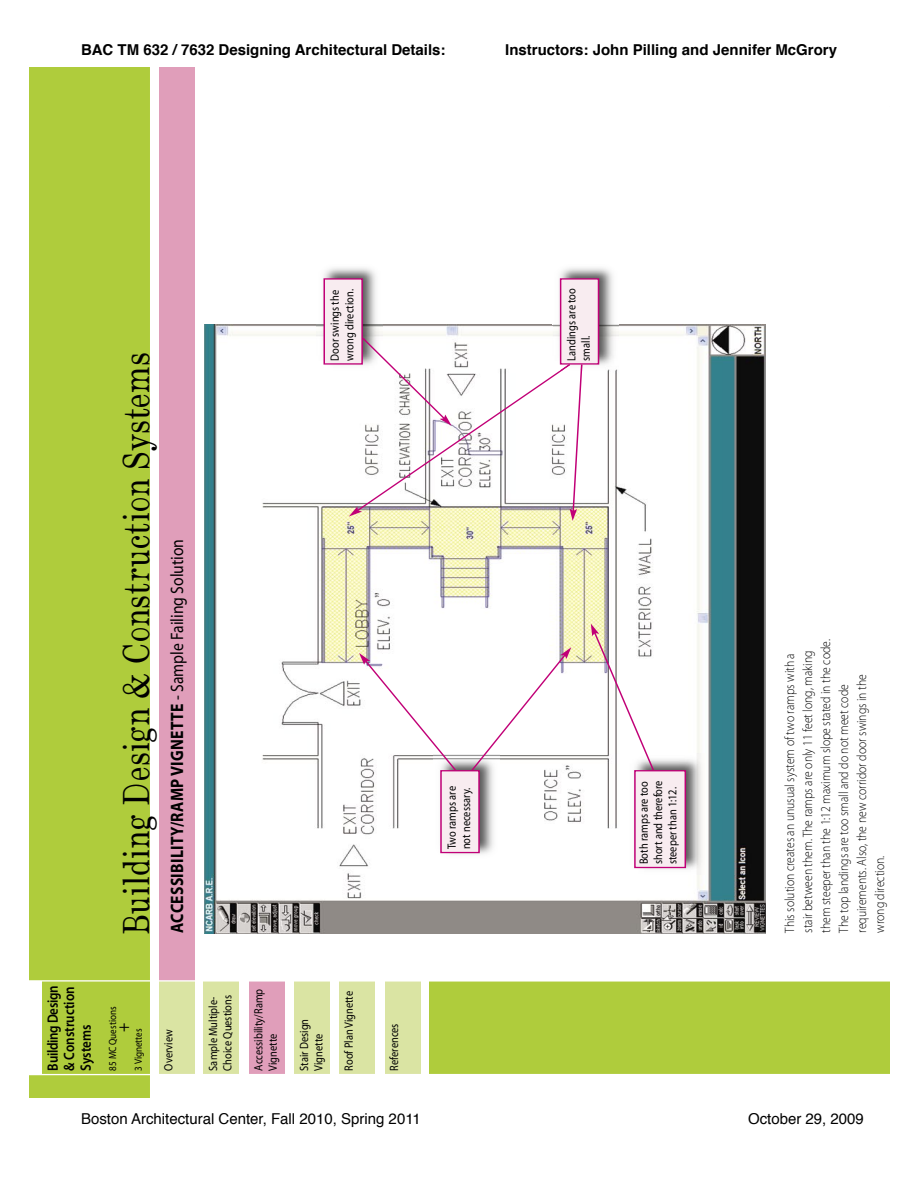
<style>
.page{position:relative;width:918px;height:1188px;background:#fff}
.page>*{position:absolute;margin:0;border:0;box-sizing:border-box;transform-origin:0 0}
.t1{font:700 36px "Artefact";letter-spacing:.05em;color:#000;scale:.87 1}
.t2{font:700 18px "Myriad Pro";letter-spacing:.02em;color:#000;scale:.87 1}
.t3{font:18px "Myriad Pro";color:#000;scale:.87 1}
.t4{font:700 15px "Helvetica";color:#000}
.t5{font:15px "Helvetica";color:#000}
.t6{font:600 15px/16.5px "Myriad Pro";letter-spacing:-.01em;color:#000;text-align:justify;scale:.87 1}
.t7{font:300 13.5px/18px "Myriad Pro";color:#000;scale:.87 1}
.t8{font:12px/14.4px "Myriad Pro";color:#000;scale:.87 1}
.t9{font:10.5px "Myriad Pro";color:#000;scale:.87 1}
.s1{font-weight:400}
</style>
<div class="page">
<div style="left:159px;top:68px;width:36px;height:913px;background:#e09eba"></div>
<div style="left:159px;top:981px;width:36px;height:94px;background:#dae4a3"></div>
<div style="left:385px;top:981px;width:35px;height:94px;background:#dae4a3"></div>
<div style="left:429px;top:981px;width:461px;height:94px;background:#afcc3c"></div>
<div style="left:204px;top:981px;width:35px;height:94px;background:#dae4a3"></div>
<div style="left:249px;top:981px;width:35px;height:94px;background:#e09eba"></div>
<div style="left:295px;top:981px;width:35px;height:94px;background:#dae4a3"></div>
<div style="left:339px;top:981px;width:36px;height:94px;background:#dae4a3"></div>
<div style="left:29px;top:1075px;width:122px;height:23px;background:#afcc3c"></div>
<div style="left:29px;top:68px;width:125px;height:912px;background:#afcc3c"></div>
<div style="left:42px;top:981px;width:108px;height:94px;background:#afcc3c"></div>
<div style="left:150px;top:68px;width:9px;height:1030px;background:#fff"></div>
<img style="left:204px;top:325px;width:562px;height:609px">
<hr style="left:29px;top:980px;width:861px;height:2px;background:#fff">
<hr style="left:29px;top:1074px;width:861px;height:1px;background:#fff">
<img style="left:317px;top:268px;width:66px;height:103px">
<div style="left:325px;top:280px;width:36px;height:83px;background:#f8ecf0"></div>
<div style="left:324px;top:278px;width:39px;height:87px;border:1px solid #c10077"></div>
<img style="left:433px;top:753px;width:66px;height:106px">
<div style="left:442px;top:771px;width:36px;height:81px;background:#f8ecf0"></div>
<div style="left:440px;top:770px;width:40px;height:83px;border:1px solid #c10077"></div>
<img style="left:627px;top:753px;width:78px;height:121px">
<div style="left:636px;top:771px;width:49px;height:96px;background:#f8ecf0"></div>
<div style="left:634px;top:770px;width:52px;height:98px;border:1px solid #c10077"></div>
<svg style="left:470px;top:647px;width:101px;height:125px"></svg>
<svg style="left:359px;top:653px;width:99px;height:119px"></svg>
<img style="left:553px;top:268px;width:66px;height:103px">
<div style="left:561px;top:280px;width:37px;height:83px;background:#f8ecf0"></div>
<div style="left:560px;top:278px;width:39px;height:87px;border:1px solid #c10077"></div>
<svg style="left:349px;top:336px;width:234px;height:185px"></svg>
<svg style="left:591px;top:624px;width:64px;height:148px"></svg>
<p class="t4" style="left:81px;top:37px;width:366px">BAC TM 632 / 7632 Designing Architectural Details:</p>
<p class="t4" style="left:505px;top:37px;width:333px">Instructors: John Pilling and Jennifer McGrory</p>
<p class="t1" style="left:116px;top:934px;width:670px;rotate:-90deg">Building Design &amp; Construction Systems</p>
<p class="t2" style="left:165px;top:933px;width:454px;rotate:-90deg">ACCESSIBILITY/RAMP VIGNETTE <span class="s1">- Sample Failing Solution</span></p>
<p class="t6" style="left:44px;top:1071px;width:100px;rotate:-90deg">Building Design &amp; Construction Systems</p>
<p class="t9" style="left:106px;top:1071px;width:75px;rotate:-90deg">85 MC Questions</p>
<p class="t3" style="left:112px;top:1032px;width:12px;rotate:-90deg">+</p>
<p class="t9" style="left:132px;top:1071px;width:50px;rotate:-90deg">3 Vignettes</p>
<p class="t8" style="left:161px;top:1071px;width:49px;rotate:-90deg">Overview</p>
<p class="t8" style="left:328px;top:361px;width:84px;rotate:-90deg">Door swings the wrong direction.</p>
<p class="t8" style="left:206px;top:1071px;width:89px;rotate:-90deg">Sample Multiple-<br>Choice Questions</p>
<p class="t8" style="left:251px;top:1071px;width:96px;rotate:-90deg">Accessibility/Ramp<br>Vignette</p>
<p class="t8" style="left:297px;top:1071px;width:61px;rotate:-90deg">Stair Design<br>Vignette</p>
<p class="t8" style="left:342px;top:1071px;width:93px;rotate:-90deg">Roof Plan Vignette</p>
<p class="t8" style="left:387px;top:1071px;width:56px;rotate:-90deg">References</p>
<p class="t8" style="left:564px;top:361px;width:85px;rotate:-90deg">Landings are too small.</p>
<p class="t8" style="left:444px;top:849px;width:74px;rotate:-90deg">Two ramps are not necessary.</p>
<p class="t8" style="left:636px;top:864px;width:98px;text-align:justify;rotate:-90deg">Both ramps are too short and therefore steeper than 1:12.</p>
<p class="t7" style="left:780px;top:933px;width:339px;rotate:-90deg">This solution creates an unusual system of two ramps with a stair between them. The ramps are only 11 feet long, making them steeper than the 1:12 maximum slope stated in the code.<br>The top landings are too small and do not meet code requirements. Also, the new corridor door swings in the<br>wrong direction.</p>
<p class="t5" style="left:81px;top:1107px;width:341px">Boston Architectural Center, Fall 2010, Spring 2011</p>
<p class="t5" style="left:748px;top:1107px;width:117px">October 29, 2009</p>
</div>
